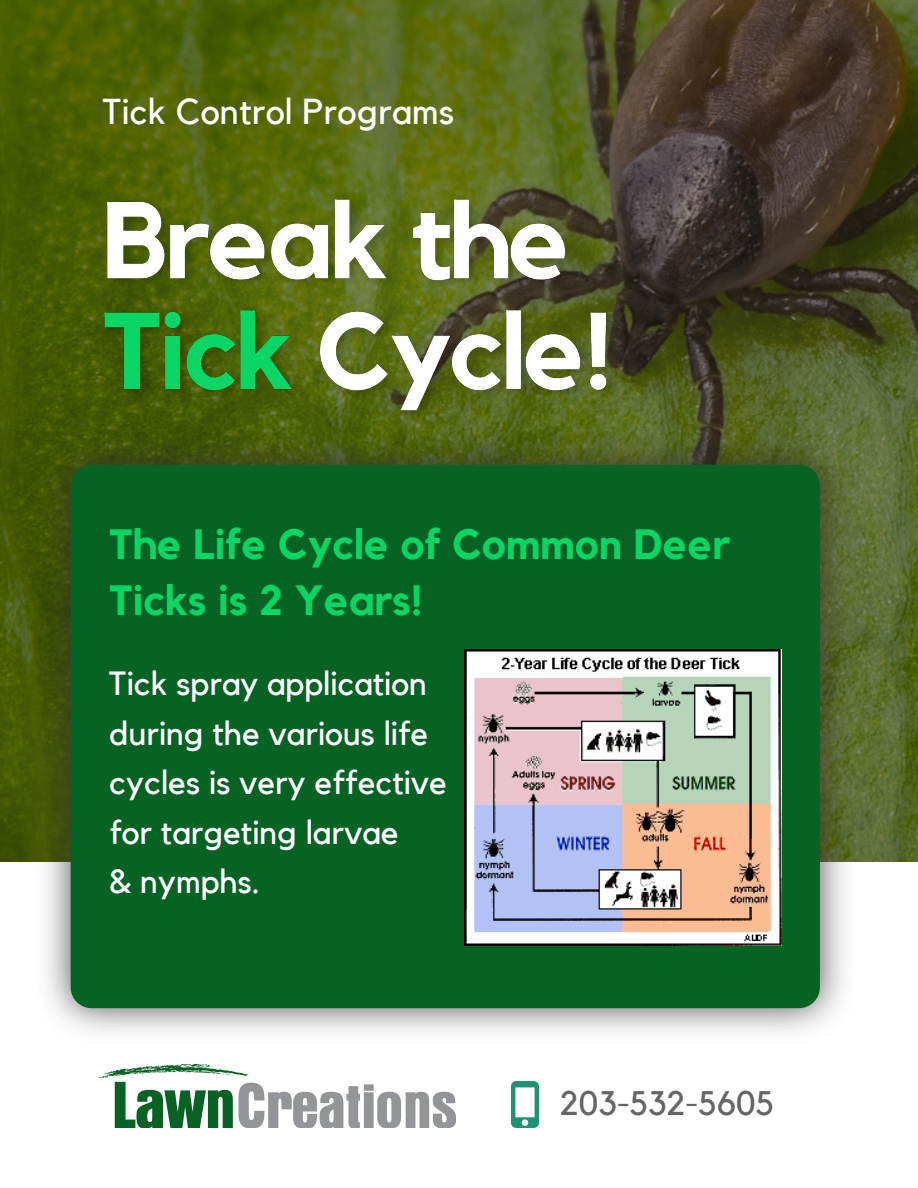
<style>
.page{position:relative;width:918px;height:1188px;background:#fff}
.page>*{position:absolute;margin:0;border:0;box-sizing:border-box;transform-origin:0 0}
.t1{font:700 42.15px "Kollektif";color:#0ad665}
.t2{font:36px "Kollektif";letter-spacing:.005em;color:#fff}
.t3{font:33.9px "Kollektif";color:#656566}
.t4{font:33.45px/49.5px "Kollektif";color:#fff}
</style>
<div class="page">
<img style="left:99px;top:1065px;width:356px;height:63px">
<img style="left:0;top:0;width:918px;height:1033px">
<div style="left:71px;top:465px;width:749px;height:543px;background:#076324;border-radius:21px"></div>
<img style="left:96px;top:184px;width:532px;height:240px">
<img style="left:464px;top:649px;width:317px;height:296px">
<img style="left:511px;top:1082px;width:27px;height:46px">
<p class="t2" style="left:103px;top:95px;width:353px">Tick Control Programs</p>
<p class="t1" style="left:109px;top:525px;width:622px">The Life Cycle of Common Deer</p>
<p class="t1" style="left:109px;top:581px;width:315px">Ticks is 2 Years!</p>
<p class="t4" style="left:109px;top:660px;width:321px">Tick spray application during the various life</p>
<p class="t4" style="left:109px;top:759px;width:339px">cycles is very effective for targeting larvae</p>
<p class="t4" style="left:109px;top:858px;width:152px">&amp; nymphs.</p>
<p class="t3" style="left:560px;top:1087px;width:216px">203-532-5605</p>
</div>
